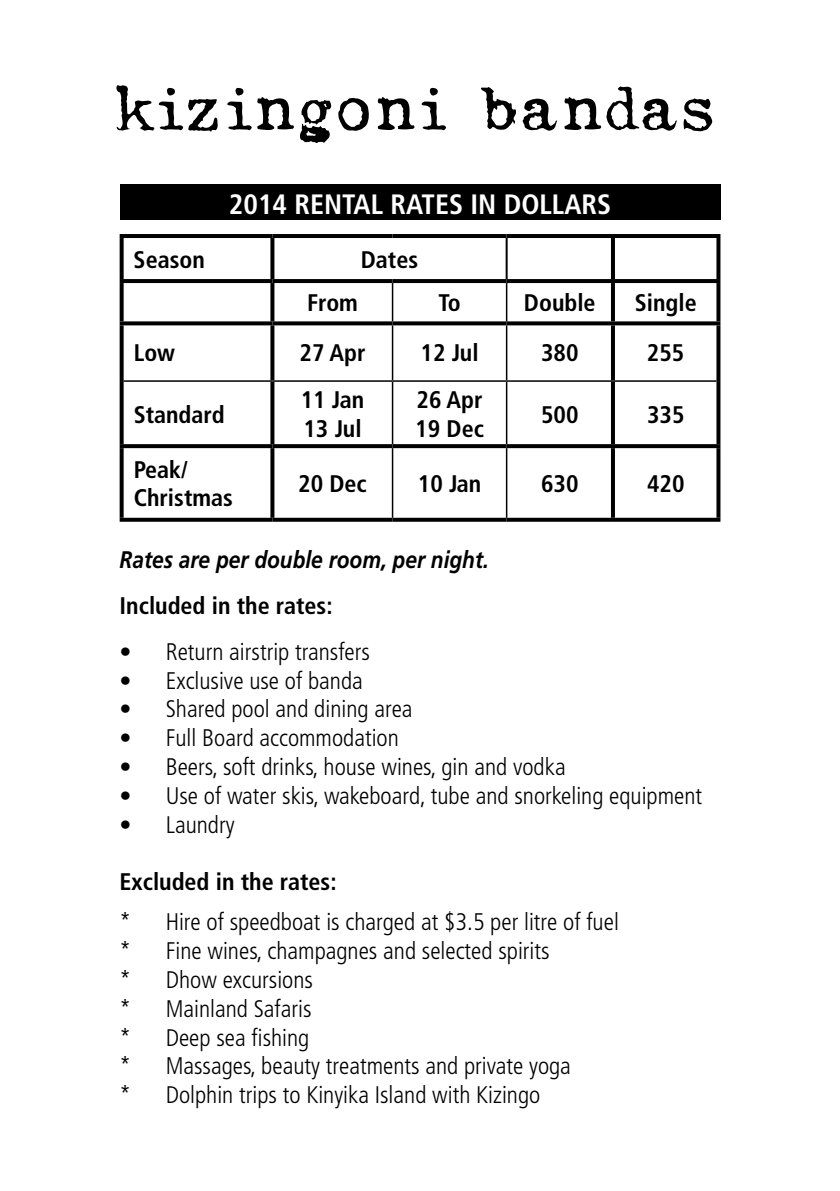
<style>
.page{position:relative;width:840px;height:1191px;background:#fff}
.page>*{position:absolute;margin:0;border:0;box-sizing:border-box;transform-origin:0 0}
.t1{font:60px "Hermes";color:#000}
.t2{font:700 condensed 28px "Frutiger";color:#fff}
.t3{font:300 condensed 24px/28.8px "Frutiger";color:#000}
.t4{font:700 condensed 24px/28.8px "Frutiger";color:#000}
.t5{font:italic 700 24px "Frutiger";color:#000;scale:.87 1}
</style>
<div class="page">
<div style="left:120px;top:184px;width:600px;height:36px;background:#000"></div>
<hr style="left:120px;top:234px;width:152px;height:4px;background:#000">
<svg style="left:120px;top:238px;width:4px;height:41px"></svg>
<hr style="left:272px;top:234px;width:120px;height:4px;background:#000">
<svg style="left:270px;top:238px;width:4px;height:41px"></svg>
<hr style="left:392px;top:234px;width:114px;height:4px;background:#000">
<hr style="left:506px;top:234px;width:106px;height:4px;background:#000">
<hr style="left:612px;top:234px;width:108px;height:4px;background:#000">
<svg style="left:610px;top:238px;width:4px;height:41px"></svg>
<svg style="left:716px;top:238px;width:4px;height:41px"></svg>
<svg style="left:120px;top:279px;width:152px;height:4px"></svg>
<svg style="left:120px;top:283px;width:4px;height:38px"></svg>
<svg style="left:272px;top:279px;width:120px;height:4px"></svg>
<svg style="left:270px;top:283px;width:4px;height:38px"></svg>
<svg style="left:392px;top:279px;width:114px;height:4px"></svg>
<svg style="left:506px;top:279px;width:106px;height:4px"></svg>
<svg style="left:612px;top:279px;width:108px;height:4px"></svg>
<svg style="left:610px;top:283px;width:4px;height:38px"></svg>
<svg style="left:716px;top:283px;width:4px;height:38px"></svg>
<svg style="left:120px;top:321px;width:152px;height:4px"></svg>
<svg style="left:120px;top:325px;width:4px;height:56px"></svg>
<svg style="left:272px;top:321px;width:120px;height:4px"></svg>
<svg style="left:270px;top:325px;width:4px;height:55px"></svg>
<svg style="left:392px;top:321px;width:114px;height:4px"></svg>
<svg style="left:506px;top:321px;width:106px;height:4px"></svg>
<svg style="left:612px;top:321px;width:108px;height:4px"></svg>
<svg style="left:610px;top:325px;width:4px;height:55px"></svg>
<svg style="left:716px;top:325px;width:4px;height:56px"></svg>
<svg style="left:120px;top:381px;width:4px;height:63px"></svg>
<svg style="left:270px;top:382px;width:4px;height:62px"></svg>
<svg style="left:611px;top:382px;width:3px;height:62px"></svg>
<svg style="left:716px;top:381px;width:4px;height:63px"></svg>
<svg style="left:120px;top:444px;width:152px;height:4px"></svg>
<svg style="left:120px;top:448px;width:4px;height:70px"></svg>
<svg style="left:272px;top:444px;width:120px;height:4px"></svg>
<svg style="left:270px;top:448px;width:4px;height:70px"></svg>
<svg style="left:392px;top:444px;width:114px;height:4px"></svg>
<svg style="left:506px;top:444px;width:106px;height:4px"></svg>
<svg style="left:612px;top:444px;width:108px;height:4px"></svg>
<svg style="left:610px;top:448px;width:4px;height:70px"></svg>
<svg style="left:716px;top:448px;width:4px;height:70px"></svg>
<svg style="left:120px;top:518px;width:152px;height:4px"></svg>
<svg style="left:272px;top:518px;width:120px;height:4px"></svg>
<svg style="left:392px;top:518px;width:114px;height:4px"></svg>
<svg style="left:506px;top:518px;width:106px;height:4px"></svg>
<svg style="left:612px;top:518px;width:108px;height:4px"></svg>
<hr style="left:505px;top:238px;width:2px;height:41px;background:#000">
<hr style="left:391px;top:283px;width:2px;height:38px;background:#000">
<hr style="left:505px;top:283px;width:2px;height:38px;background:#000">
<hr style="left:391px;top:325px;width:2px;height:55px;background:#000">
<hr style="left:505px;top:325px;width:2px;height:55px;background:#000">
<hr style="left:124px;top:380px;width:148px;height:2px;background:#000">
<hr style="left:272px;top:380px;width:120px;height:2px;background:#000">
<hr style="left:392px;top:380px;width:114px;height:2px;background:#000">
<hr style="left:391px;top:382px;width:2px;height:62px;background:#000">
<hr style="left:506px;top:380px;width:106px;height:2px;background:#000">
<hr style="left:505px;top:382px;width:2px;height:62px;background:#000">
<hr style="left:612px;top:380px;width:104px;height:2px;background:#000">
<hr style="left:391px;top:448px;width:2px;height:70px;background:#000">
<hr style="left:505px;top:448px;width:2px;height:70px;background:#000">
<h1 class="t1" style="left:119px;top:72px;width:602px">kizingoni bandas</h1>
<p class="t2" style="left:229px;top:188px;width:383px">2014 RENTAL RATES IN DOLLARS</p>
<p class="t4" style="left:134px;top:245px;width:73px">Season</p>
<p class="t4" style="left:360px;top:245px;width:59px">Dates</p>
<p class="t4" style="left:307px;top:288px;width:52px">From</p>
<p class="t4" style="left:438px;top:288px;width:24px">To</p>
<p class="t4" style="left:523px;top:288px;width:73px">Double</p>
<p class="t4" style="left:634px;top:288px;width:63px">Single</p>
<p class="t4" style="left:134px;top:338px;width:43px">Low</p>
<p class="t4" style="left:299px;top:338px;width:67px">27 Apr</p>
<p class="t4" style="left:420px;top:338px;width:60px">12 Jul</p>
<p class="t4" style="left:540px;top:338px;width:39px">380</p>
<p class="t4" style="left:646px;top:338px;width:39px">255</p>
<p class="t4" style="left:134px;top:400px;width:92px">Standard</p>
<p class="t4" style="left:300px;top:385px;width:65px">11 Jan<br>13 Jul</p>
<p class="t4" style="left:415px;top:385px;width:70px">26 Apr<br>19 Dec</p>
<p class="t4" style="left:541px;top:400px;width:39px">500</p>
<p class="t4" style="left:646px;top:400px;width:39px">335</p>
<p class="t4" style="left:134px;top:455px;width:101px">Peak/<br>Christmas</p>
<p class="t4" style="left:298px;top:469px;width:70px">20 Dec</p>
<p class="t4" style="left:417px;top:469px;width:65px">10 Jan</p>
<p class="t4" style="left:541px;top:469px;width:39px">630</p>
<p class="t4" style="left:646px;top:469px;width:39px">420</p>
<p class="t5" style="left:120px;top:545px;width:426px">Rates are per double room, per night.</p>
<p class="t4" style="left:120px;top:591px;width:214px">Included in the rates:</p>
<p class="t3" style="left:120px;top:637px;width:252px">• Return airstrip transfers</p>
<p class="t3" style="left:120px;top:666px;width:244px">• Exclusive use of banda</p>
<p class="t3" style="left:120px;top:695px;width:294px">• Shared pool and dining area</p>
<p class="t3" style="left:120px;top:724px;width:280px">• Full Board accommodation</p>
<p class="t3" style="left:120px;top:752px;width:447px">• Beers, soft drinks, house wines, gin and vodka</p>
<p class="t3" style="left:120px;top:781px;width:584px">• Use of water skis, wakeboard, tube and snorkeling equipment</p>
<p class="t3" style="left:120px;top:810px;width:116px">• Laundry</p>
<p class="t4" style="left:120px;top:867px;width:218px">Excluded in the rates:</p>
<p class="t3" style="left:120px;top:908px;width:500px">* Hire of speedboat is charged at $3.5 per litre of fuel * Fine wines, champagnes and selected spirits<br>* Dhow excursions<br>* Mainland Safaris<br>* Deep sea fishing<br>* Massages, beauty treatments and private yoga<br>* Dolphin trips to Kinyika Island with Kizingo</p>
</div>
